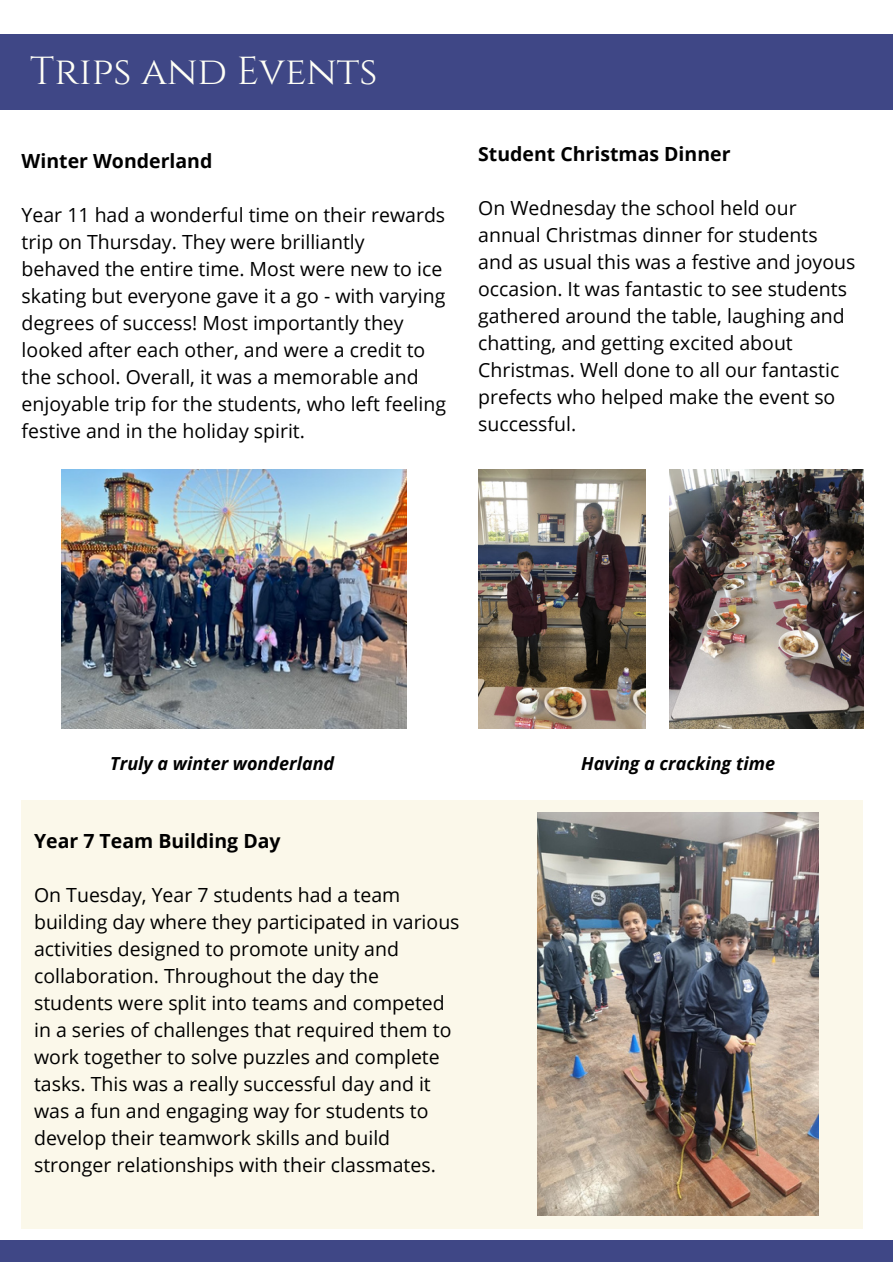
<style>
.page{position:relative;width:893px;height:1264px;background:#fff}
.page>*{position:absolute;margin:0;border:0;box-sizing:border-box;transform-origin:0 0}
.t1{font:39px "Cinzel";color:#fffff6}
.t2{font:19.5px/27px "Open Sans";color:#000}
.t3{font:700 19.5px "Open Sans";color:#000}
.t4{font:italic 700 18px "Open Sans";color:#000}
</style>
<div class="page">
<div style="left:0;top:1240px;width:892px;height:21px;background:#3f4786"></div>
<div style="left:0;top:34px;width:892px;height:75px;background:#3f4786"></div>
<div style="left:22px;top:800px;width:840px;height:428px;background:#fbf8ea"></div>
<img style="left:62px;top:469px;width:345px;height:259px">
<img style="left:478px;top:469px;width:167px;height:259px">
<img style="left:669px;top:469px;width:194px;height:259px">
<img style="left:537px;top:812px;width:281px;height:403px">
<h1 class="t1" style="left:30px;top:46px;width:348px">Trips and Events</h1>
<p class="t3" style="left:22px;top:147px;width:192px">Winter Wonderland</p>
<p class="t2" style="left:22px;top:201px;width:426px">Year 11 had a wonderful time on their rewards trip on Thursday. They were brilliantly behaved the entire time. Most were new to ice skating but everyone gave it a go - with varying degrees of success! Most importantly they looked after each other, and were a credit to the school. Overall, it was a memorable and enjoyable trip for the students, who left feeling festive and in the holiday spirit.</p>
<p class="t3" style="left:478px;top:140px;width:254px">Student Christmas Dinner</p>
<p class="t2" style="left:478px;top:194px;width:378px">On Wednesday the school held our annual Christmas dinner for students and as usual this was a festive and joyous occasion. It was fantastic to see students gathered around the table, laughing and chatting, and getting excited about Christmas. Well done to all our fantastic prefects who helped make the event so successful.</p>
<p class="t4" style="left:110px;top:751px;width:225px">Truly a winter wonderland</p>
<p class="t4" style="left:581px;top:751px;width:195px">Having a cracking time</p>
<p class="t3" style="left:34px;top:827px;width:248px">Year 7 Team Building Day</p>
<p class="t2" style="left:34px;top:881px;width:427px">On Tuesday, Year 7 students had a team building day where they participated in various activities designed to promote unity and collaboration. Throughout the day the students were split into teams and competed in a series of challenges that required them to work together to solve puzzles and complete tasks. This was a really successful day and it was a fun and engaging way for students to develop their teamwork skills and build stronger relationships with their classmates.</p>
</div>
